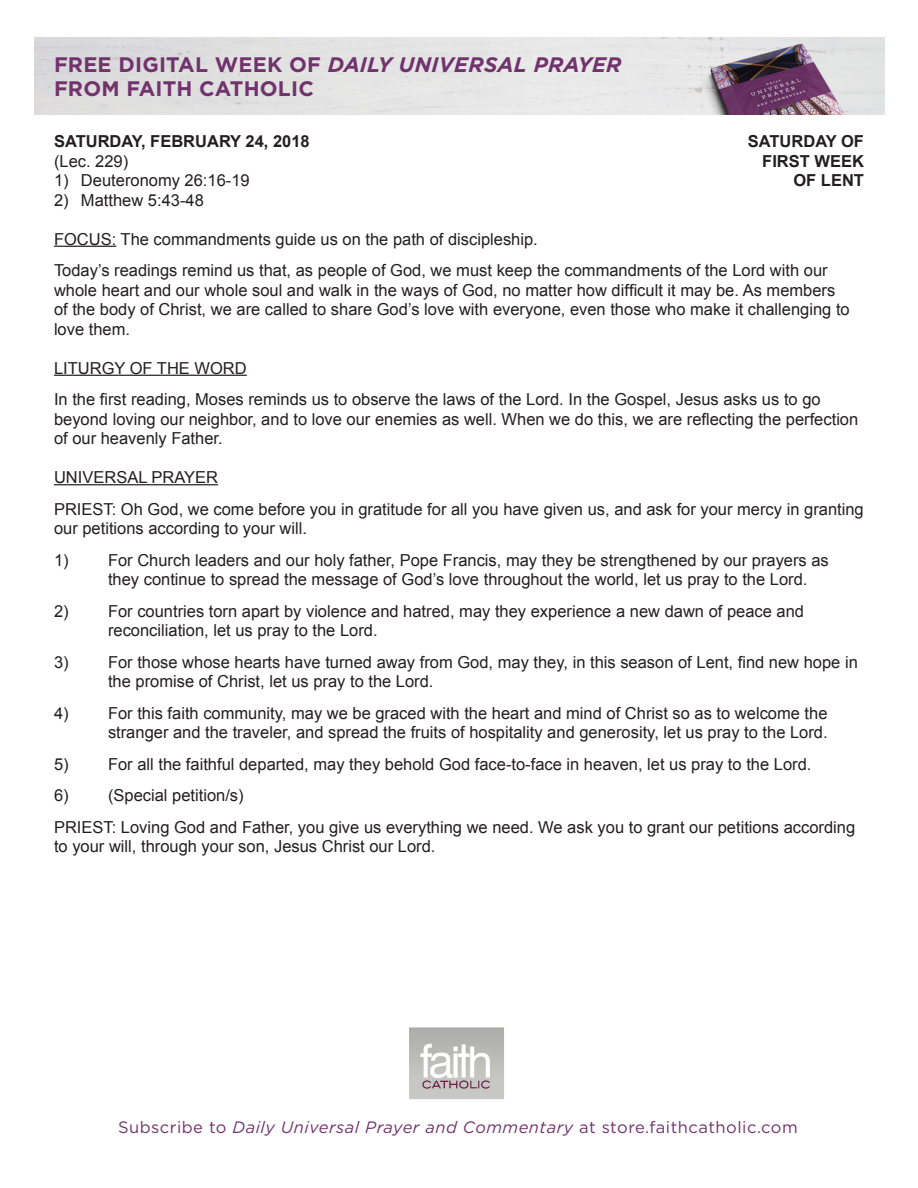
<style>
.page{position:relative;width:918px;height:1188px;background:#fff}
.page>*{position:absolute;margin:0;border:0;box-sizing:border-box;transform-origin:0 0}
.t1{font:700 21px/24px "Gotham";letter-spacing:.01em;color:#71336d}
.t2{font:16.5px/19.5px "Arial";color:#231f20}
.t3{font:16.5px "Gotham";letter-spacing:.03em;color:#71336d}
.t4{font:700 16.5px "Arial";color:#231f20}
.s1{font-style:italic}
</style>
<div class="page">
<img style="left:35px;top:38px;width:850px;height:77px">
<img style="left:409px;top:1027px;width:95px;height:72px">
<hr style="left:54px;top:246px;width:62px;height:1px;background:#231f20">
<hr style="left:54px;top:375px;width:193px;height:1px;background:#231f20">
<hr style="left:54px;top:484px;width:164px;height:1px;background:#231f20">
<p class="t1" style="left:54px;top:53px;width:569px">FREE DIGITAL WEEK OF <span class="s1">DAILY UNIVERSAL PRAYER<br></span>FROM FAITH CATHOLIC</p>
<p class="t4" style="left:54px;top:130px;width:257px">SATURDAY, FEBRUARY 24, 2018</p>
<p class="t4" style="left:748px;top:130px;width:118px">SATURDAY OF</p>
<p class="t2" style="left:54px;top:151px;width:76px">(Lec. 229)</p>
<p class="t4" style="left:762px;top:150px;width:103px">FIRST WEEK</p>
<p class="t2" style="left:54px;top:171px;width:197px">1) Deuteronomy 26:16-19</p>
<p class="t4" style="left:793px;top:169px;width:72px">OF LENT</p>
<p class="t2" style="left:54px;top:190px;width:151px">2) Matthew 5:43-48</p>
<p class="t2" style="left:54px;top:229px;width:485px">FOCUS: The commandments guide us on the path of discipleship.</p>
<p class="t2" style="left:54px;top:261px;width:797px">Today’s readings remind us that, as people of God, we must keep the commandments of the Lord with our whole heart and our whole soul and walk in the ways of God, no matter how difficult it may be. As members of the body of Christ, we are called to share God’s love with everyone, even those who make it challenging to love them.</p>
<p class="t2" style="left:54px;top:358px;width:194px">LITURGY OF THE WORD</p>
<p class="t2" style="left:54px;top:390px;width:806px">In the first reading, Moses reminds us to observe the laws of the Lord. In the Gospel, Jesus asks us to go beyond loving our neighbor, and to love our enemies as well. When we do this, we are reflecting the perfection of our heavenly Father.</p>
<p class="t2" style="left:54px;top:468px;width:166px">UNIVERSAL PRAYER</p>
<p class="t2" style="left:54px;top:499px;width:811px">PRIEST: Oh God, we come before you in gratitude for all you have given us, and ask for your mercy in granting our petitions according to your will.</p>
<p class="t2" style="left:108px;top:550px;width:722px;text-indent:-54px">1) For Church leaders and our holy father, Pope Francis, may they be strengthened by our prayers as they continue to spread the message of God’s love throughout the world, let us pray to the Lord.</p>
<p class="t2" style="left:108px;top:601px;width:698px;text-indent:-54px">2) For countries torn apart by violence and hatred, may they experience a new dawn of peace and reconciliation, let us pray to the Lord.</p>
<p class="t2" style="left:108px;top:652px;width:751px;text-indent:-54px">3) For those whose hearts have turned away from God, may they, in this season of Lent, find new hope in the promise of Christ, let us pray to the Lord.</p>
<p class="t2" style="left:54px;top:703px;width:775px;text-align:right">4) For this faith community, may we be graced with the heart and mind of Christ so as to welcome the stranger and the traveler, and spread the fruits of hospitality and generosity, let us pray to the Lord.</p>
<p class="t2" style="left:54px;top:754px;width:759px">5) For all the faithful departed, may they behold God face-to-face in heaven, let us pray to the Lord.</p>
<p class="t2" style="left:54px;top:786px;width:191px">6) (Special petition/s)</p>
<p class="t2" style="left:54px;top:817px;width:803px">PRIEST: Loving God and Father, you give us everything we need. We ask you to grant our petitions according to your will, through your son, Jesus Christ our Lord.</p>
<p class="t3" style="left:118px;top:1116px;width:681px">Subscribe to <span class="s1">Daily Universal Prayer and Commentary</span> at store.faithcatholic.com</p>
</div>
